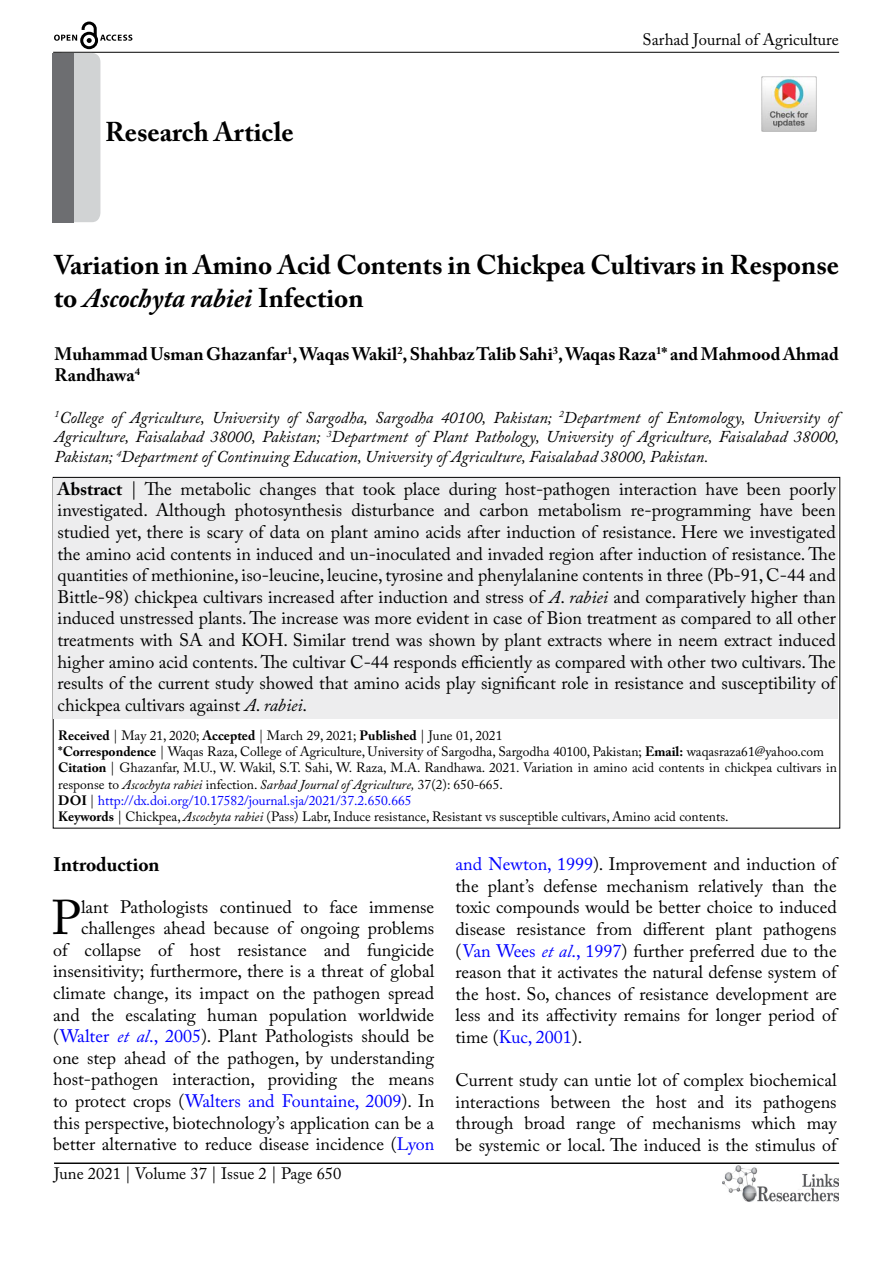
<style>
.page{position:relative;width:893px;height:1263px;background:#fff}
.page>*{position:absolute;margin:0;border:0;box-sizing:border-box;transform-origin:0 0}
.t1{font:48.45px "Adobe Caslon Pro";color:#000}
.t2{font:700 27px/32.4px "Adobe Caslon Pro";color:#000}
.t3{font:700 19.5px "Adobe Caslon Pro";color:#000}
.t4{font:18px/21.6px "Adobe Caslon Pro";color:#000;text-align:justify}
.t5{font:700 18px/21.6px "Adobe Caslon Pro";color:#000}
.t6{font:italic 16.5px/19.8px "Adobe Caslon Pro";color:#000;text-align:justify}
.t7{font:16.5px "Adobe Caslon Pro";color:#000}
.t8{font:13.5px/16.2px "Adobe Caslon Pro";color:#000}
.s1{font-style:italic}
.s2{font-weight:700}
.s3{color:#00f}
.s4{font-style:italic;color:#00f}
</style>
<div class="page">
<hr style="left:53px;top:52px;width:786px;height:1px;background:#000">
<img style="left:722px;top:1166px;width:117px;height:36px">
<svg style="left:54px;top:22px;width:78px;height:27px"></svg>
<div style="left:54px;top:53px;width:46px;height:169px;background:#d1d3d4;border-radius:9px"></div>
<hr style="left:54px;top:1163px;width:785px;height:1px;background:#000">
<div style="left:53px;top:53px;width:21px;height:169px;background:#6d6e71"></div>
<div style="left:54px;top:478px;width:784px;height:241px;background:#ededee"></div>
<img style="left:761px;top:77px;width:55px;height:55px">
<h2 class="t2" style="left:105px;top:116px;width:190px">Research Article</h2>
<p class="t7" style="left:643px;top:30px;width:198px">Sarhad Journal of Agriculture</p>
<h2 class="t2" style="left:54px;top:249px;width:786px">Variation in Amino Acid Contents in Chickpea Cultivars in Response to <span class="s1">Ascochyta rabiei</span> Infection</h2>
<p class="t5" style="left:55px;top:343px;width:786px">Muhammad Usman Ghazanfar<sup>1</sup>, Waqas Wakil<sup>2</sup>, Shahbaz Talib Sahi<sup>3</sup>, Waqas Raza<sup>1</sup>* and Mahmood Ahmad<br>Randhawa<sup>4</sup></p>
<p class="t6" style="left:55px;top:407px;width:786px"><sup>1</sup>College of Agriculture, University of Sargodha, Sargodha 40100, Pakistan; <sup>2</sup>Department of Entomology, University of Agriculture, Faisalabad 38000, Pakistan; <sup>3</sup>Department of Plant Pathology, University of Agriculture, Faisalabad 38000, Pakistan; <sup>4</sup>Department of Continuing Education, University of Agriculture, Faisalabad 38000, Pakistan.</p>
<p class="t4" style="left:58px;top:478px;width:780px"><span class="s2">Abstract</span> | The metabolic changes that took place during host-pathogen interaction have been poorly investigated. Although photosynthesis disturbance and carbon metabolism re-programming have been studied yet, there is scary of data on plant amino acids after induction of resistance. Here we investigated the amino acid contents in induced and un-inoculated and invaded region after induction of resistance. The quantities of methionine, iso-leucine, leucine, tyrosine and phenylalanine contents in three (Pb-91, C-44 and Bittle-98) chickpea cultivars increased after induction and stress of <span class="s1">A</span>. <span class="s1">rabiei</span> and comparatively higher than induced unstressed plants. The increase was more evident in case of Bion treatment as compared to all other treatments with SA and KOH. Similar trend was shown by plant extracts where in neem extract induced higher amino acid contents. The cultivar C-44 responds efficiently as compared with other two cultivars. The results of the current study showed that amino acids play significant role in resistance and susceptibility of chickpea cultivars against <span class="s1">A</span>. <span class="s1">rabiei</span>.</p>
<p class="t8" style="left:58px;top:727px;width:780px"><span class="s2">Received</span> | May 21, 2020; <span class="s2">Accepted</span> | March 29, 2021; <span class="s2">Published</span> | June 01, 2021<br><span class="s2">*Correspondence</span> | Waqas Raza, College of Agriculture, University of Sargodha, Sargodha 40100, Pakistan; <span class="s2">Email:</span> waqasraza61@yahoo.com <span class="s2">Citation</span> | Ghazanfar, M.U., W. Wakil, S.T. Sahi, W. Raza, M.A. Randhawa. 2021. Variation in amino acid contents in chickpea cultivars in response to <span class="s1">Ascochyta rabiei</span> infection. <span class="s1">Sarhad Journal of Agriculture,</span> 37(2): 650-665.<br><span class="s2">DOI</span> | <span class="s3">http://dx.doi.org/10.17582/journal.sja/2021/37.2.650.665<br></span><span class="s2">Keywords</span> | Chickpea, <span class="s1">Ascochyta rabiei</span> (Pass) Labr, Induce resistance, Resistant vs susceptible cultivars, Amino acid contents.</p>
<p class="t3" style="left:53px;top:853px;width:108px">Introduction</p>
<h1 class="t1" style="left:52px;top:889px;width:31px">P</h1>
<p class="t4" style="left:53px;top:895px;width:383px;text-align:right">lant Pathologists continued to face immense challenges ahead because of ongoing problems<br>of collapse of host resistance and fungicide insensitivity; furthermore, there is a threat of global climate change, its impact on the pathogen spread and the escalating human population worldwide (<span class="s3">Walter</span> <span class="s4">et al</span><span class="s3">., 2005</span>). Plant Pathologists should be one step ahead of the pathogen, by understanding host-pathogen interaction, providing the means to protect crops (<span class="s3">Walters and Fountaine, 2009</span>). In this perspective, biotechnology’s application can be a better alternative to reduce disease incidence (<span class="s3">Lyon</span></p>
<p class="t7" style="left:54px;top:1164px;width:289px">June 2021 | Volume 37 | Issue 2 | Page 650</p>
<p class="t4" style="left:456px;top:853px;width:383px"><span class="s3">and Newton, 1999</span>). Improvement and induction of the plant’s defense mechanism relatively than the toxic compounds would be better choice to induced disease resistance from different plant pathogens (<span class="s3">Van Wees</span> <span class="s4">et al</span><span class="s3">., 1997</span>) further preferred due to the reason that it activates the natural defense system of the host. So, chances of resistance development are less and its affectivity remains for longer period of time (<span class="s3">Kuc, 2001</span>).</p>
<p class="t4" style="left:456px;top:1069px;width:383px">Current study can untie lot of complex biochemical interactions between the host and its pathogens through broad range of mechanisms which may be systemic or local. The induced is the stimulus of</p>
</div>
